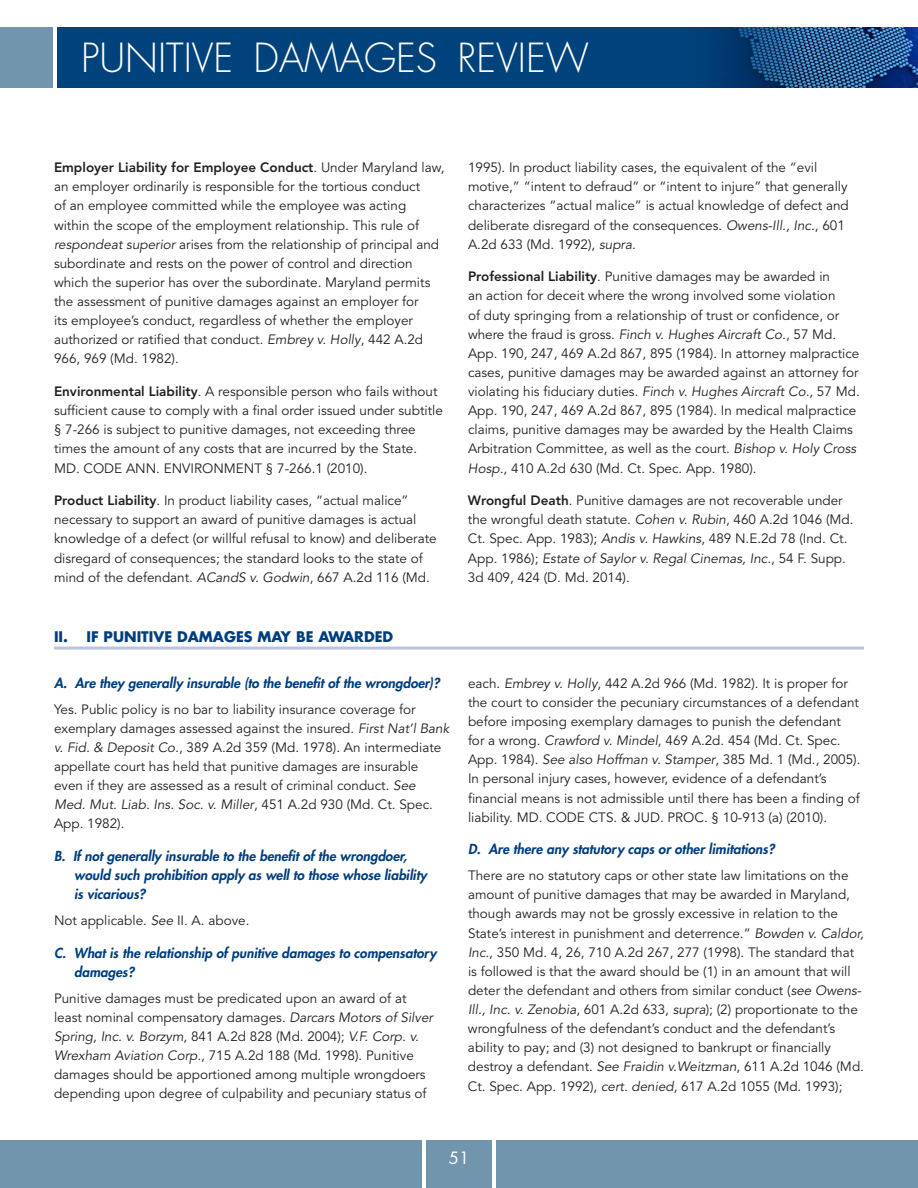
<style>
.page{position:relative;width:918px;height:1188px;background:#fff}
.page>*{position:absolute;margin:0;border:0;box-sizing:border-box;transform-origin:0 0}
.t1{font:300 39px "Futura Std";color:#fff}
.t2{font:16.5px "Futura Std";color:#fff}
.t3{font:700 14.25px "Futura Std";color:#003e7e}
.Body_Base{font:13.5px/19.2px "Avenir LT Std";color:#231f20}
.t4{font:italic 800 13.5px/19.2px "Futura Std";color:#003e7e}
.s1{font-weight:800}
.s2{font-style:italic}
</style>
<div class="page">
<div style="left:0;top:27px;width:52px;height:61px;background:#7095ac"></div>
<div style="left:497px;top:1141px;width:421px;height:47px;background:#7095ac"></div>
<div style="left:426px;top:1141px;width:66px;height:47px;background:#7095ac"></div>
<div style="left:0;top:1141px;width:421px;height:47px;background:#7095ac"></div>
<div style="left:57px;top:27px;width:861px;height:61px;background:#00437c"></div>
<img style="left:717px;top:27px;width:201px;height:61px">
<hr style="left:54px;top:647px;width:810px;height:3px;background:#bbc3dc">
<h1 class="t1" style="left:81px;top:34px;width:509px">PUNITIVE DAMAGES REVIEW</h1>
<p class="Body_Base" style="left:54px;top:158px;width:392px"><span class="s1">Employer Liability for Employee Conduct</span>. Under Maryland law, an employer ordinarily is responsible for the tortious conduct<br>of an employee committed while the employee was acting within the scope of the employment relationship. This rule of <span class="s2">respondeat superior</span> arises from the relationship of principal and subordinate and rests on the power of control and direction which the superior has over the subordinate. Maryland permits the assessment of punitive damages against an employer for<br>its employee’s conduct, regardless of whether the employer authorized or ratified that conduct. <span class="s2">Embrey v. Holly</span>, 442 A.2d 966, 969 (Md. 1982).</p>
<p class="Body_Base" style="left:54px;top:382px;width:390px"><span class="s1">Environmental Liability</span>. A responsible person who fails without sufficient cause to comply with a final order issued under subtitle § 7-266 is subject to punitive damages, not exceeding three times the amount of any costs that are incurred by the State.<br>MD. CODE ANN. ENVIRONMENT § 7-266.1 (2010).</p>
<p class="Body_Base" style="left:54px;top:491px;width:384px"><span class="s1">Product Liability</span>. In product liability cases, “actual malice” necessary to support an award of punitive damages is actual knowledge of a defect (or willful refusal to know) and deliberate disregard of consequences; the standard looks to the state of mind of the defendant. <span class="s2">ACandS v. Godwin</span>, 667 A.2d 116 (Md.</p>
<p class="Body_Base" style="left:468px;top:158px;width:382px">1995). In product liability cases, the equivalent of the “evil motive,” “intent to defraud” or “intent to injure” that generally characterizes “actual malice” is actual knowledge of defect and deliberate disregard of the consequences. <span class="s2">Owens-Ill., Inc.</span>, 601<br>A.2d 633 (Md. 1992), <span class="s2">supra</span>.</p>
<p class="Body_Base" style="left:468px;top:268px;width:393px"><span class="s1">Professional Liability</span>. Punitive damages may be awarded in<br>an action for deceit where the wrong involved some violation<br>of duty springing from a relationship of trust or confidence, or where the fraud is gross. <span class="s2">Finch v. Hughes Aircraft Co.</span>, 57 Md.<br>App. 190, 247, 469 A.2d 867, 895 (1984). In attorney malpractice cases, punitive damages may be awarded against an attorney for violating his fiduciary duties. <span class="s2">Finch v. Hughes Aircraft Co.</span>, 57 Md.<br>App. 190, 247, 469 A.2d 867, 895 (1984). In medical malpractice claims, punitive damages may be awarded by the Health Claims Arbitration Committee, as well as the court. <span class="s2">Bishop v. Holy Cross Hosp.</span>, 410 A.2d 630 (Md. Ct. Spec. App. 1980).</p>
<p class="Body_Base" style="left:468px;top:491px;width:387px"><span class="s1">Wrongful Death</span>. Punitive damages are not recoverable under the wrongful death statute. <span class="s2">Cohen v. Rubin</span>, 460 A.2d 1046 (Md.<br>Ct. Spec. App. 1983); <span class="s2">Andis v. Hawkins</span>, 489 N.E.2d 78 (Ind. Ct.<br>App. 1986); <span class="s2">Estate of Saylor v. Regal Cinemas, Inc.</span>, 54 F. Supp.<br>3d 409, 424 (D. Md. 2014).</p>
<p class="t3" style="left:54px;top:627px;width:341px">II. IF PUNITIVE DAMAGES MAY BE AWARDED</p>
<p class="t4" style="left:54px;top:673px;width:387px">A. Are they generally insurable (to the benefit of the wrongdoer)?</p>
<p class="Body_Base" style="left:54px;top:700px;width:397px">Yes. Public policy is no bar to liability insurance coverage for exemplary damages assessed against the insured. <span class="s2">First Nat’l Bank v. Fid. &amp; Deposit Co.</span>, 389 A.2d 359 (Md. 1978). An intermediate appellate court has held that punitive damages are insurable even if they are assessed as a result of criminal conduct. <span class="s2">See Med. Mut. Liab. Ins. Soc. v. Miller</span>, 451 A.2d 930 (Md. Ct. Spec.<br>App. 1982).</p>
<p class="t4" style="left:74px;top:847px;width:354px;text-indent:-20px">B. If not generally insurable to the benefit of the wrongdoer, would such prohibition apply as well to those whose liability is vicarious?</p>
<p class="Body_Base" style="left:54px;top:911px;width:197px">Not applicable. <span class="s2">See</span> II. A. above.</p>
<p class="t4" style="left:74px;top:943px;width:364px;text-indent:-20px">C. What is the relationship of punitive damages to compensatory damages?</p>
<p class="Body_Base" style="left:54px;top:989px;width:381px">Punitive damages must be predicated upon an award of at least nominal compensatory damages. <span class="s2">Darcars Motors of Silver Spring, Inc. v. Borzym</span>, 841 A.2d 828 (Md. 2004); <span class="s2">V.F. Corp. v.<br>Wrexham Aviation Corp.</span>, 715 A.2d 188 (Md. 1998). Punitive damages should be apportioned among multiple wrongdoers depending upon degree of culpability and pecuniary status of</p>
<p class="Body_Base" style="left:468px;top:674px;width:394px">each. <span class="s2">Embrey v. Holly</span>, 442 A.2d 966 (Md. 1982). It is proper for the court to consider the pecuniary circumstances of a defendant before imposing exemplary damages to punish the defendant for a wrong. <span class="s2">Crawford v. Mindel</span>, 469 A.2d. 454 (Md. Ct. Spec.<br>App. 1984). <span class="s2">See also Hoffman v. Stamper</span>, 385 Md. 1 (Md., 2005).<br>In personal injury cases, however, evidence of a defendant’s financial means is not admissible until there has been a finding of liability. MD. CODE CTS. &amp; JUD. PROC. § 10-913 (a) (2010).</p>
<p class="t4" style="left:468px;top:840px;width:308px">D. Are there any statutory caps or other limitations?</p>
<p class="Body_Base" style="left:468px;top:866px;width:398px">There are no statutory caps or other state law limitations on the amount of punitive damages that may be awarded in Maryland, though awards may not be grossly excessive in relation to the State’s interest in punishment and deterrence.” <span class="s2">Bowden v. Caldor, Inc.</span>, 350 Md. 4, 26, 710 A.2d 267, 277 (1998). The standard that is followed is that the award should be (1) in an amount that will deter the defendant and others from similar conduct (<span class="s2">see Owens-Ill., Inc. v. Zenobia</span>, 601 A.2d 633, <span class="s2">supra</span>); (2) proportionate to the wrongfulness of the defendant’s conduct and the defendant’s ability to pay; and (3) not designed to bankrupt or financially destroy a defendant. <span class="s2">See Fraidin v.Weitzman</span>, 611 A.2d 1046 (Md.<br>Ct. Spec. App. 1992), <span class="s2">cert. denied</span>, 617 A.2d 1055 (Md. 1993);</p>
<p class="t2" style="left:449px;top:1147px;width:22px">51</p>
</div>
